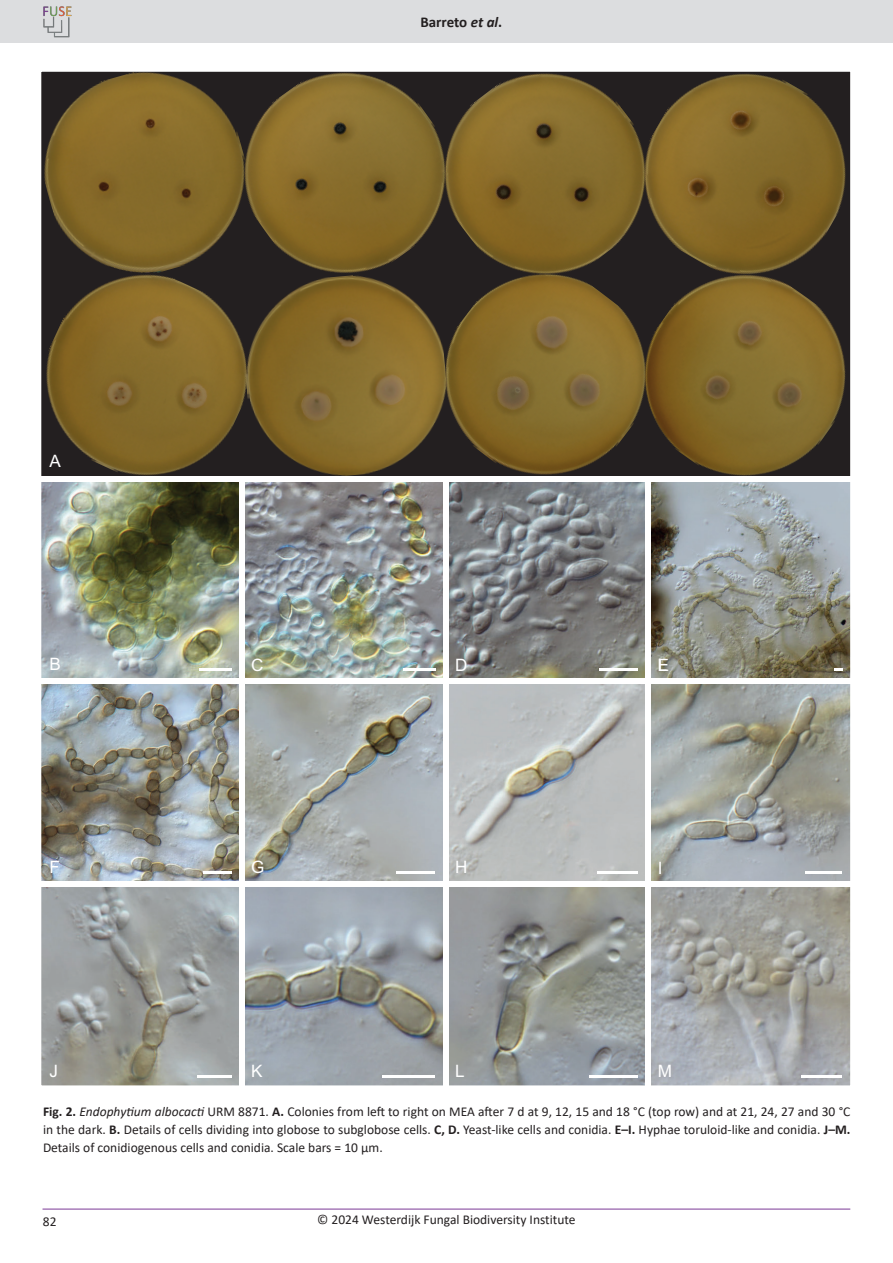
<style>
.page{position:relative;width:893px;height:1263px;background:#fff}
.page>*{position:absolute;margin:0;border:0;box-sizing:border-box;transform-origin:0 0}
.t1{font:17.1px "Arial";color:#fff}
.t2{font:700 15px "Calibri";letter-spacing:-.005em;color:#231f20}
.t3{font:13.5px/18px "Calibri";color:#231f20;text-align:justify}
.s1{font-style:italic}
.s2{font-weight:700}
</style>
<div class="page">
<div style="left:0;top:0;width:893px;height:43px;background:#dcdddf"></div>
<hr style="left:43px;top:1209px;width:807px;height:1px;background:#7b3996">
<img style="left:43px;top:6px;width:29px;height:31px">
<img style="left:42px;top:484px;width:807px;height:600px">
<img style="left:42px;top:482px;width:237px;height:26px">
<img style="left:406px;top:482px;width:200px;height:33px">
<img style="left:606px;top:482px;width:243px;height:33px">
<svg style="left:42px;top:73px;width:807px;height:403px;background:#6d5827"></svg>
<hr style="left:802px;top:1075px;width:40px;height:2px;background:#fff">
<hr style="left:589px;top:1075px;width:49px;height:2px;background:#fff">
<hr style="left:383px;top:1075px;width:52px;height:2px;background:#fff">
<hr style="left:199px;top:668px;width:32px;height:2px;background:#fff">
<hr style="left:403px;top:668px;width:32px;height:2px;background:#fff">
<hr style="left:599px;top:668px;width:39px;height:2px;background:#fff">
<svg style="left:834px;top:668px;width:8px;height:2px"></svg>
<hr style="left:203px;top:871px;width:28px;height:2px;background:#fff">
<hr style="left:397px;top:871px;width:38px;height:2px;background:#fff">
<hr style="left:597px;top:871px;width:41px;height:2px;background:#fff">
<hr style="left:806px;top:871px;width:36px;height:2px;background:#fff">
<hr style="left:197px;top:1075px;width:34px;height:2px;background:#fff">
<div style="left:39px;top:679px;width:813px;height:5px;background:#fff"></div>
<div style="left:39px;top:881px;width:812px;height:6px;background:#fff"></div>
<div style="left:239px;top:478px;width:5px;height:609px;background:#fff"></div>
<div style="left:443px;top:479px;width:5px;height:609px;background:#fff"></div>
<div style="left:646px;top:479px;width:5px;height:609px;background:#fff"></div>
<div style="left:37px;top:68px;width:817px;height:1021px;border:4px solid #fff"></div>
<p class="t2" style="left:420px;top:11px;width:83px">Barreto <span class="s1">et al</span>.</p>
<p class="t1" style="left:50px;top:450px;width:13px">A</p>
<p class="t1" style="left:49px;top:653px;width:13px">B</p>
<p class="t1" style="left:251px;top:653px;width:14px">C</p>
<p class="t1" style="left:455px;top:653px;width:14px">D</p>
<p class="t1" style="left:658px;top:653px;width:13px">LE</p>
<p class="t1" style="left:49px;top:856px;width:12px">F</p>
<p class="t1" style="left:251px;top:856px;width:15px">G</p>
<p class="t1" style="left:455px;top:856px;width:14px">H</p>
<p class="t1" style="left:658px;top:856px;width:6px">I</p>
<p class="t1" style="left:49px;top:1059px;width:10px">J</p>
<p class="t1" style="left:251px;top:1059px;width:13px">K</p>
<p class="t1" style="left:455px;top:1059px;width:11px">L</p>
<p class="t1" style="left:658px;top:1060px;width:16px">M</p>
<p class="t3" style="left:43px;top:1102px;width:809px"><span class="s2">Fig. 2.</span> <span class="s1">Endophytium albocacti</span> URM 8871. <span class="s2">A.</span> Colonies from left to right on MEA after 7 d at 9, 12, 15 and 18 °C (top row) and at 21, 24, 27 and 30 °C in the dark. <span class="s2">B.</span> Details of cells dividing into globose to subglobose cells. <span class="s2">C, D.</span> Yeast-like cells and conidia. <span class="s2">E–I.</span> Hyphae toruloid-like and conidia. <span class="s2">J–M.<br></span>Details of conidiogenous cells and conidia. Scale bars = 10 μm.</p>
<p class="t3" style="left:43px;top:1212px;width:15px">82</p>
<p class="t3" style="left:317px;top:1210px;width:260px">© 2024 Westerdijk Fungal Biodiversity Institute</p>
</div>
